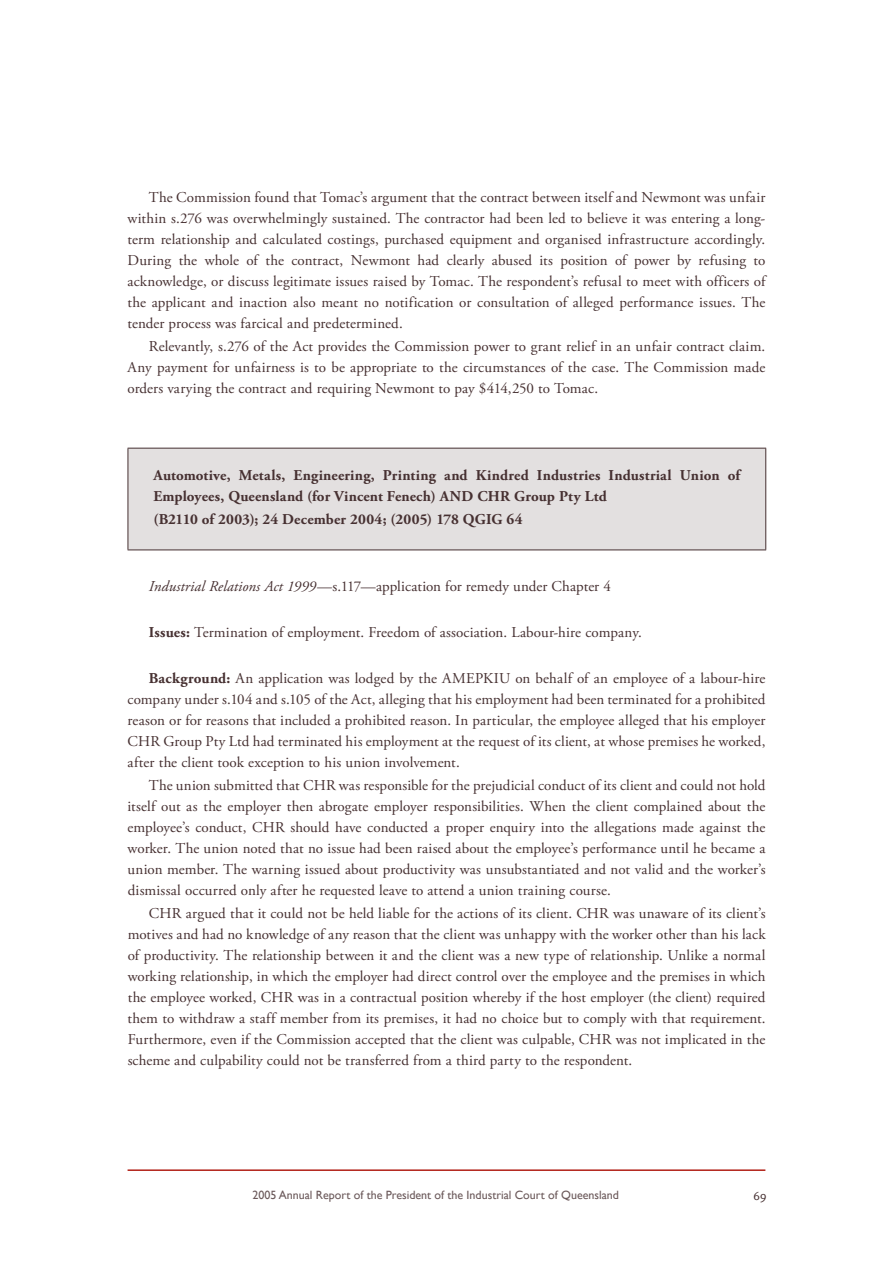
<style>
.page{position:relative;width:893px;height:1263px;background:#fff}
.page>*{position:absolute;margin:0;border:0;box-sizing:border-box;transform-origin:0 0}
.t1{font:15px/21px "Adobe Garamond Pro";color:#463031;text-align:justify}
.t2{font:700 15px/21px "Adobe Garamond Pro";letter-spacing:.01em;color:#463031}
.t3{font:12px "Gill Sans";color:#6b595a}
.t4{font:12px "Meta Plus Normal";color:#463031}
.s1{font-style:italic}
.s2{font-weight:700}
</style>
<div class="page">
<hr style="left:128px;top:1169px;width:637px;height:2px;background:#b11f16">
<div style="left:128px;top:448px;width:638px;height:102px;background:#e3e0e0"></div>
<hr style="left:128px;top:448px;width:638px;height:1px;background:#463031">
<hr style="left:128px;top:448px;width:1px;height:101px;background:#463031">
<hr style="left:765px;top:448px;width:1px;height:101px;background:#463031">
<hr style="left:128px;top:549px;width:638px;height:1px;background:#463031">
<p class="t1" style="left:128px;top:187px;width:639px;text-indent:21px">The Commission found that Tomac’s argument that the contract between itself and Newmont was unfair within s.276 was overwhelmingly sustained. The contractor had been led to believe it was entering a long&shy;term relationship and calculated costings, purchased equipment and organised infrastructure accordingly.<br>During the whole of the contract, Newmont had clearly abused its position of power by refusing to acknowledge, or discuss legitimate issues raised by Tomac. The respondent’s refusal to meet with officers of the applicant and inaction also meant no notification or consultation of alleged performance issues. The tender process was farcical and predetermined.</p>
<p class="t1" style="left:128px;top:337px;width:639px;text-indent:21px">Relevantly, s.276 of the Act provides the Commission power to grant relief in an unfair contract claim.<br>Any payment for unfairness is to be appropriate to the circumstances of the case. The Commission made orders varying the contract and requiring Newmont to pay $414,250 to Tomac.</p>
<p class="t2" style="left:153px;top:465px;width:588px">Automotive, Metals, Engineering, Printing and Kindred Industries Industrial Union of<br>Employees, Queensland (for Vincent Fenech) AND CHR Group Pty Ltd</p>
<p class="t2" style="left:153px;top:509px;width:371px">(B2110 of 2003); 24 December 2004; (2005) 178 QGIG 64</p>
<p class="t1" style="left:149px;top:576px;width:464px"><span class="s1">Industrial Relations Act 1999</span>—s.117—application for remedy under Chapter 4</p>
<p class="t1" style="left:149px;top:622px;width:494px"><span class="s2">Issues:</span> Termination of employment. Freedom of association. Labour-hire company.</p>
<p class="t1" style="left:128px;top:668px;width:639px;text-indent:21px"><span class="s2">Background:</span> An application was lodged by the AMEPKIU on behalf of an employee of a labour-hire company under s.104 and s.105 of the Act, alleging that his employment had been terminated for a prohibited reason or for reasons that included a prohibited reason. In particular, the employee alleged that his employer CHR Group Pty Ltd had terminated his employment at the request of its client, at whose premises he worked, after the client took exception to his union involvement.</p>
<p class="t1" style="left:128px;top:775px;width:639px;text-indent:21px">The union submitted that CHR was responsible for the prejudicial conduct of its client and could not hold itself out as the employer then abrogate employer responsibilities. When the client complained about the employee’s conduct, CHR should have conducted a proper enquiry into the allegations made against the worker. The union noted that no issue had been raised about the employee’s performance until he became a union member. The warning issued about productivity was unsubstantiated and not valid and the worker’s dismissal occurred only after he requested leave to attend a union training course.</p>
<p class="t1" style="left:128px;top:904px;width:639px;text-indent:21px">CHR argued that it could not be held liable for the actions of its client. CHR was unaware of its client’s motives and had no knowledge of any reason that the client was unhappy with the worker other than his lack of productivity. The relationship between it and the client was a new type of relationship. Unlike a normal working relationship, in which the employer had direct control over the employee and the premises in which the employee worked, CHR was in a contractual position whereby if the host employer (the client) required them to withdraw a staff member from its premises, it had no choice but to comply with that requirement.<br>Furthermore, even if the Commission accepted that the client was culpable, CHR was not implicated in the scheme and culpability could not be transferred from a third party to the respondent.</p>
<p class="t3" style="left:253px;top:1188px;width:368px">2005 Annual Report of the President of the Industrial Court of Queensland</p>
<p class="t4" style="left:754px;top:1189px;width:7px">69</p>
</div>
